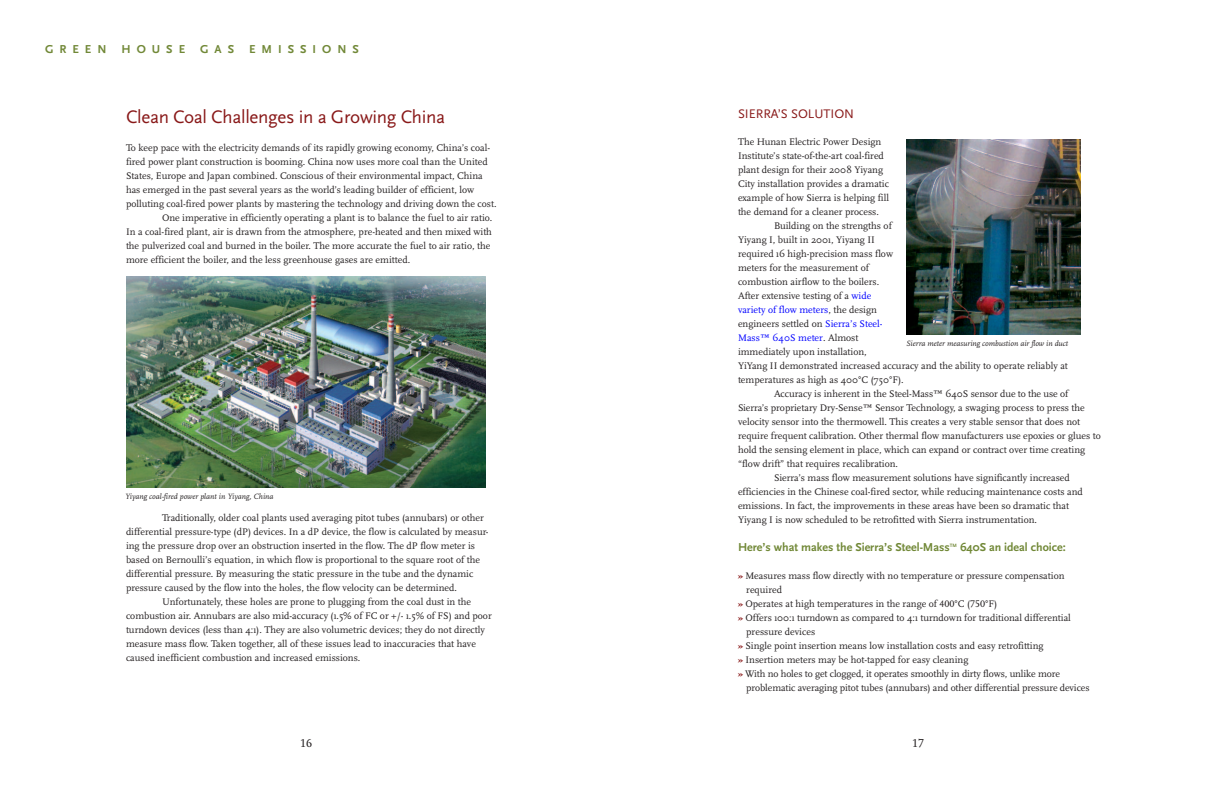
<style>
.page{position:relative;width:1224px;height:792px;background:#fff}
.page>*{position:absolute;margin:0;border:0;box-sizing:border-box;transform-origin:0 0}
.t1{font:19px "Scala Sans";letter-spacing:-.015em;color:#891919}
.t2{font:13px "Scala Sans";color:#891919}
.t3{font:700 12px "Scala Sans";color:#718837}
.t4{font:700 12px "Scala Sans";letter-spacing:.5em;color:#718837}
.t5{font:12px "Scala LF";color:#231f20}
.t6{font:10px/14px "Scala";color:#231f20}
.t7{font:10px "Scala LF";color:#231f20}
.t8{font:italic 8px "Scala";color:#231f20}
.t9{font:700 5px "Scala Sans";color:#718837}
.s1{color:#00f}
.s2{font-weight:700;color:#891919}
.s3{font-family:"Scala";font-weight:700;color:#891919}
</style>
<div class="page">
<img style="left:907px;top:140px;width:174px;height:195px">
<img style="left:126px;top:277px;width:359px;height:211px">
<p class="t3" style="left:45px;top:42px;width:63px">GREEN</p>
<p class="t3" style="left:122px;top:42px;width:65px">HOUSE</p>
<p class="t4" style="left:200px;top:42px;width:160px">GAS EMISSIONS</p>
<h1 class="t1" style="left:126px;top:105px;width:321px">Clean Coal Challenges in a Growing China</h1>
<p class="t6" style="left:126px;top:141px;width:366px">To keep pace with the electricity demands of its rapidly growing economy, China’s coal-</p>
<p class="t6" style="left:126px;top:155px;width:363px">fired power plant construction is booming. China now uses more coal than the United</p>
<p class="t6" style="left:126px;top:169px;width:358px">States, Europe and Japan combined. Conscious of their environmental impact, China</p>
<p class="t6" style="left:126px;top:183px;width:350px">has emerged in the past several years as the world’s leading builder of efficient, low</p>
<p class="t6" style="left:126px;top:197px;width:372px">polluting coal-fired power plants by mastering the technology and driving down the cost.</p>
<p class="t6" style="left:162px;top:211px;width:332px">One imperative in efficiently operating a plant is to balance the fuel to air ratio.</p>
<p class="t6" style="left:126px;top:225px;width:368px">In a coal-fired plant, air is drawn from the atmosphere, pre-heated and then mixed with</p>
<p class="t6" style="left:126px;top:239px;width:366px">the pulverized coal and burned in the boiler. The more accurate the fuel to air ratio, the</p>
<p class="t6" style="left:126px;top:253px;width:286px">more efficient the boiler, and the less greenhouse gases are emitted.</p>
<p class="t8" style="left:125px;top:492px;width:150px">Yiyang coal-fired power plant in Yiyang, China</p>
<p class="t6" style="left:162px;top:511px;width:323px">Traditionally, older coal plants used averaging pitot tubes (annubars) or other</p>
<p class="t6" style="left:126px;top:525px;width:364px">differential pressure-type (dP) devices. In a dP device, the flow is calculated by measur-</p>
<p class="t6" style="left:126px;top:539px;width:351px">ing the pressure drop over an obstruction inserted in the flow. The dP flow meter is</p>
<p class="t6" style="left:126px;top:553px;width:356px">based on Bernoulli’s equation, in which flow is proportional to the square root of the</p>
<p class="t6" style="left:126px;top:567px;width:349px">differential pressure. By measuring the static pressure in the tube and the dynamic</p>
<p class="t6" style="left:126px;top:581px;width:332px">pressure caused by the flow into the holes, the flow velocity can be determined.</p>
<p class="t6" style="left:162px;top:595px;width:311px">Unfortunately, these holes are prone to plugging from the coal dust in the</p>
<p class="t6" style="left:126px;top:609px;width:367px">combustion air. Annubars are also mid-accuracy (1.5% of FC or +/- 1.5% of FS) and poor</p>
<p class="t6" style="left:126px;top:623px;width:361px">turndown devices (less than 4:1). They are also volumetric devices; they do not directly</p>
<p class="t6" style="left:126px;top:637px;width:351px">measure mass flow. Taken together, all of these issues lead to inaccuracies that have</p>
<p class="t6" style="left:126px;top:651px;width:236px">caused inefficient combustion and increased emissions.</p>
<p class="t5" style="left:300px;top:737px;width:13px">16</p>
<h2 class="t2" style="left:738px;top:106px;width:118px">SIERRA’S SOLUTION</h2>
<p class="t6" style="left:738px;top:135px;width:153px">The Hunan Electric Power Design Institute’s state-of-the-art coal-fired plant design for their 2008 Yiyang City installation provides a dramatic example of how Sierra is helping fill the demand for a cleaner process.</p>
<p class="t6" style="left:738px;top:219px;width:331px;text-indent:36px">Building on the strengths of<br>Yiyang I, built in 2001, Yiyang II<br>required 16 high-precision mass flow<br>meters for the measurement of<br>combustion airflow to the boilers.<br>After extensive testing of a <span class="s1">wide<br>variety of flow meters</span>, the design<br>engineers settled on <span class="s1">Sierra’s Steel-<br>Mass™ 640S meter</span>. Almost<br>immediately upon installation,<br>YiYang II demonstrated increased accuracy and the ability to operate reliably at temperatures as high as 400°C (750°F).</p>
<p class="t6" style="left:774px;top:387px;width:296px">Accuracy is inherent in the Steel-Mass™ 640S sensor due to the use of</p>
<p class="t6" style="left:738px;top:401px;width:348px">Sierra’s proprietary Dry-Sense™ Sensor Technology, a swaging process to press the</p>
<p class="t6" style="left:738px;top:415px;width:344px">velocity sensor into the thermowell. This creates a very stable sensor that does not</p>
<p class="t6" style="left:738px;top:429px;width:364px">require frequent calibration. Other thermal flow manufacturers use epoxies or glues to</p>
<p class="t6" style="left:738px;top:443px;width:349px">hold the sensing element in place, which can expand or contract over time creating</p>
<p class="t6" style="left:738px;top:457px;width:162px">“flow drift” that requires recalibration.</p>
<p class="t6" style="left:774px;top:471px;width:297px">Sierra’s mass flow measurement solutions have significantly increased</p>
<p class="t6" style="left:738px;top:485px;width:346px">efficiencies in the Chinese coal-fired sector, while reducing maintenance costs and</p>
<p class="t6" style="left:738px;top:499px;width:333px">emissions. In fact, the improvements in these areas have been so dramatic that</p>
<p class="t6" style="left:738px;top:513px;width:301px">Yiyang I is now scheduled to be retrofitted with Sierra instrumentation.</p>
<p class="t3" style="left:738px;top:539px;width:213px">Here’s what makes the Sierra’s Steel-Mass</p>
<p class="t9" style="left:950px;top:543px;width:9px">TM</p>
<p class="t3" style="left:960px;top:539px;width:107px">640S an ideal choice:</p>
<p class="t6" style="left:746px;top:569px;width:320px;text-indent:-8px"><span class="s2">»</span> Measures mass flow directly with no temperature or pressure compensation required</p>
<p class="t7" style="left:738px;top:598px;width:261px"><span class="s3">»</span> Operates at high temperatures in the range of 400°C (750°F)</p>
<p class="t6" style="left:746px;top:611px;width:326px;text-indent:-8px"><span class="s2">»</span> Offers 100:1 turndown as compared to 4:1 turndown for traditional differential pressure devices</p>
<p class="t7" style="left:738px;top:640px;width:307px"><span class="s3">»</span> Single point insertion means low installation costs and easy retrofitting</p>
<p class="t7" style="left:738px;top:654px;width:232px"><span class="s3">»</span> Insertion meters may be hot-tapped for easy cleaning</p>
<p class="t7" style="left:738px;top:668px;width:324px"><span class="s3">»</span> With no holes to get clogged, it operates smoothly in dirty flows, unlike more</p>
<p class="t7" style="left:746px;top:682px;width:345px">problematic averaging pitot tubes (annubars) and other differential pressure devices</p>
<p class="t8" style="left:906px;top:340px;width:163px">Sierra meter measuring combustion air flow in duct</p>
<p class="t5" style="left:912px;top:737px;width:13px">17</p>
</div>
